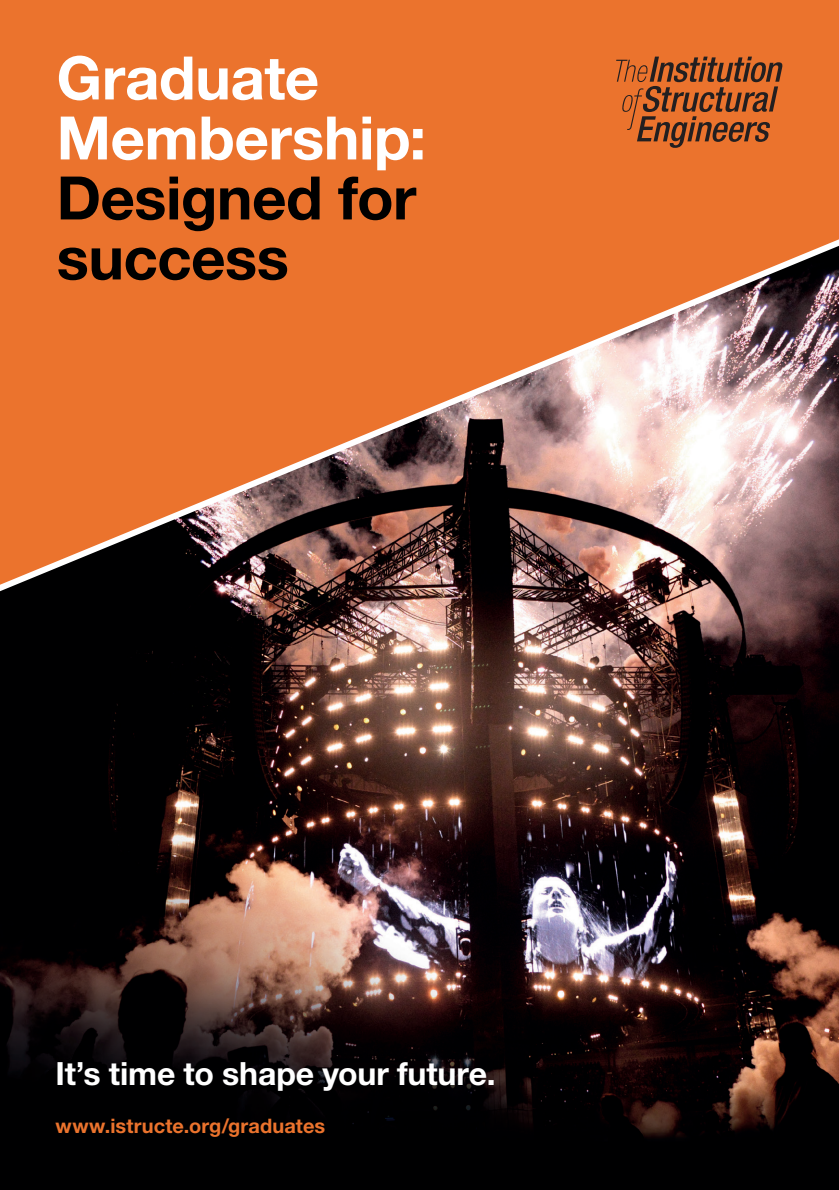
<style>
.page{position:relative;width:839px;height:1190px;background:#fff}
.page>*{position:absolute;margin:0;border:0;box-sizing:border-box;transform-origin:0 0}
.Header_A{font:700 60px/60px "Helvetica Neue LT Std";letter-spacing:-.01em;color:#fff}
.Header_B{font:700 32px "Helvetica Neue LT Std";letter-spacing:-.005em;color:#fff}
.Header_B-2{font:700 20px "Helvetica Neue LT Std";letter-spacing:.005em;color:#eb732d}
.s1{color:#000}
</style>
<div class="page">
<img style="left:0;top:603px;width:839px;height:587px">
<div style="left:0;top:0;width:839px;height:228px;background:#eb732d"></div>
<svg style="left:0;top:228px;width:839px;height:375px"></svg>
<svg style="left:616px;top:57px;width:166px;height:91px"></svg>
<p class="Header_A" style="left:57px;top:47px;width:371px">Graduate<br>Membership:<br><span class="s1">Designed for success</span></p>
<p class="Header_B" style="left:56px;top:1054px;width:442px">It’s time to shape your future.</p>
<p class="Header_B-2" style="left:56px;top:1114px;width:271px">www.istructe.org/graduates</p>
</div>
